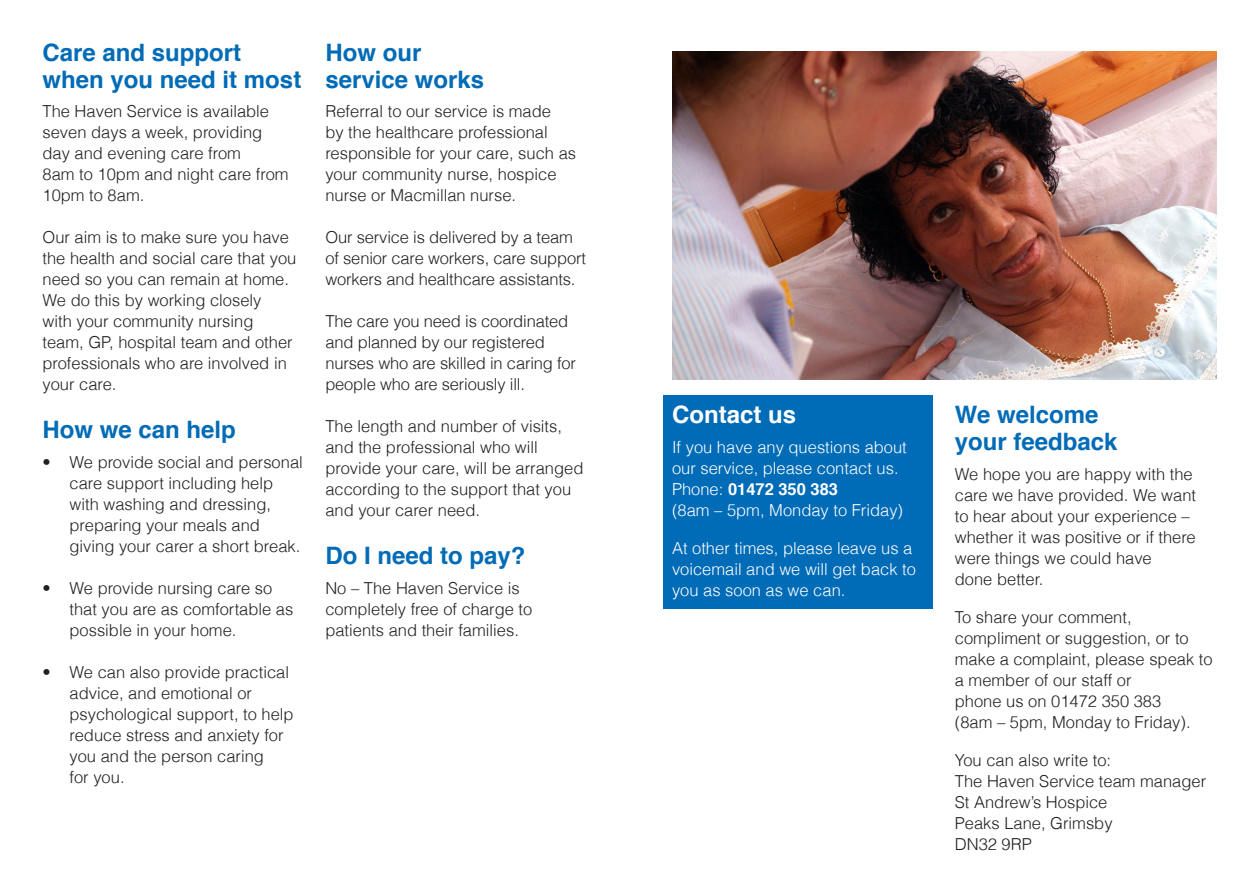
<style>
.page{position:relative;width:1259px;height:893px;background:#fff}
.page>*{position:absolute;margin:0;border:0;box-sizing:border-box;transform-origin:0 0}
.subhead{font:700 24px/27px "Helvetica";color:#006bb6}
.subhead-2{font:700 24px "Helvetica";color:#fff}
.t1{font:300 16.5px/21px "Helvetica";color:#231f20}
.t2{font:300 16.5px/21px "Helvetica";color:#fff}
.s1{font-weight:700}
</style>
<div class="page">
<div style="left:663px;top:395px;width:269px;height:214px;background:#006bb6"></div>
<img style="left:672px;top:52px;width:544px;height:328px">
<p class="subhead" style="left:43px;top:39px;width:260px">Care and support when you need it most</p>
<p class="t1" style="left:43px;top:101px;width:248px">The Haven Service is available seven days a week, providing day and evening care from<br>8am to 10pm and night care from<br>10pm to 8am.</p>
<p class="t1" style="left:43px;top:227px;width:255px">Our aim is to make sure you have the health and social care that you need so you can remain at home.<br>We do this by working closely<br>with your community nursing team, GP, hospital team and other professionals who are involved in your care.</p>
<p class="subhead" style="left:43px;top:416px;width:195px">How we can help</p>
<p class="t1" style="left:70px;top:451px;width:235px;text-indent:-27px">• We provide social and personal care support including help with washing and dressing, preparing your meals and giving your carer a short break.</p>
<p class="t1" style="left:70px;top:577px;width:225px;text-indent:-27px">• We provide nursing care so that you are as comfortable as possible in your home.</p>
<p class="t1" style="left:70px;top:661px;width:226px;text-indent:-27px">• We can also provide practical advice, and emotional or psychological support, to help reduce stress and anxiety for you and the person caring<br>for you.</p>
<p class="subhead" style="left:325px;top:39px;width:160px">How our service works</p>
<p class="t1" style="left:325px;top:101px;width:252px">Referral to our service is made<br>by the healthcare professional responsible for your care, such as your community nurse, hospice nurse or Macmillan nurse.</p>
<p class="t1" style="left:325px;top:227px;width:262px">Our service is delivered by a team of senior care workers, care support workers and healthcare assistants.</p>
<p class="t1" style="left:325px;top:311px;width:252px">The care you need is coordinated and planned by our registered nurses who are skilled in caring for people who are seriously ill.</p>
<p class="t1" style="left:325px;top:416px;width:259px">The length and number of visits, and the professional who will provide your care, will be arranged according to the support that you and your carer need.</p>
<p class="subhead" style="left:325px;top:542px;width:202px">Do I need to pay?</p>
<p class="t1" style="left:325px;top:577px;width:208px">No – The Haven Service is completely free of charge to patients and their families.</p>
<p class="subhead-2" style="left:672px;top:396px;width:126px">Contact us</p>
<p class="t2" style="left:672px;top:436px;width:236px">If you have any questions about our service, please contact us.</p>
<p class="t2" style="left:672px;top:478px;width:233px">Phone: <span class="s1">01472 350 383<br></span>(8am – 5pm, Monday to Friday)</p>
<p class="t2" style="left:672px;top:537px;width:245px">At other times, please leave us a voicemail and we will get back to you as soon as we can.</p>
<p class="subhead" style="left:955px;top:402px;width:164px">We welcome your feedback</p>
<p class="t1" style="left:955px;top:463px;width:243px">We hope you are happy with the care we have provided. We want to hear about your experience – whether it was positive or if there were things we could have<br>done better.</p>
<p class="t1" style="left:955px;top:606px;width:259px">To share your comment, compliment or suggestion, or to make a complaint, please speak to a member of our staff or<br>phone us on 01472 350 383<br>(8am – 5pm, Monday to Friday).</p>
<p class="t1" style="left:955px;top:749px;width:158px">You can also write to:</p>
<p class="t1" style="left:955px;top:770px;width:253px">The Haven Service team manager</p>
<p class="t1" style="left:955px;top:791px;width:154px">St Andrew’s Hospice</p>
<p class="t1" style="left:955px;top:812px;width:159px">Peaks Lane, Grimsby</p>
<p class="t1" style="left:955px;top:833px;width:79px">DN32 9RP</p>
</div>
